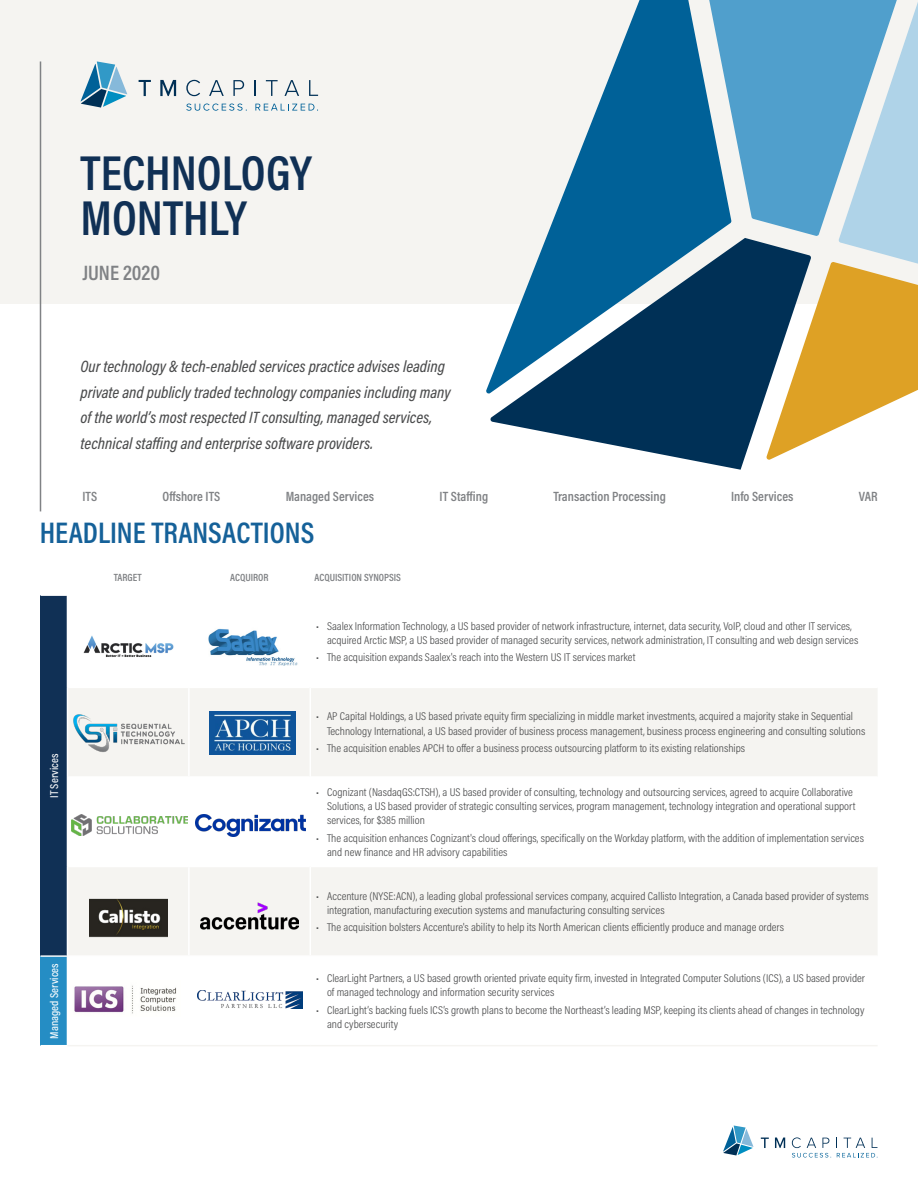
<style>
.page{position:relative;width:918px;height:1188px;background:#fff}
.page>*{position:absolute;margin:0;border:0;box-sizing:border-box;transform-origin:0 0}
.t1{font:600 49.5px/45px "Acumin Pro Cond";color:#103055}
.t2{font:600 30px "Acumin Pro Cond";color:#156199}
.t3{font:600 21px "Acumin Pro Cond";color:#808285}
.t4{font:italic 500 16.5px/25.5px "Acumin Pro Cond";color:#4b4c4d}
.t5{font:600 13.5px "Acumin Pro Cond";color:#808285}
.t6{font:500 11.55px "Acumin Pro Cond";color:#fff}
.t7{font:300 11.4px/14.2px "Acumin Pro Cond";color:#4b4c4d;scale:1.05 1}
.t8{font:600 10.5px "Acumin Pro Cond";color:#808285}
</style>
<div class="page">
<svg style="left:723px;top:1126px;width:30px;height:29px"></svg>
<svg style="left:761px;top:1138px;width:8px;height:10px"></svg>
<svg style="left:775px;top:1138px;width:10px;height:10px"></svg>
<svg style="left:792px;top:1137px;width:86px;height:21px"></svg>
<div style="left:0;top:0;width:918px;height:303px;background:#f5f4f1"></div>
<svg style="left:485px;top:0;width:227px;height:394px"></svg>
<svg style="left:490px;top:238px;width:276px;height:232px;fill:#003056"></svg>
<svg style="left:766px;top:236px;width:152px;height:224px"></svg>
<svg style="left:689px;top:0;width:229px;height:236px;fill:#509fcc"></svg>
<hr style="left:40px;top:61px;width:1px;height:450px;background:#808285">
<svg style="left:81px;top:61px;width:46px;height:47px"></svg>
<svg style="left:139px;top:80px;width:12px;height:16px"></svg>
<svg style="left:160px;top:80px;width:16px;height:16px"></svg>
<svg style="left:186px;top:80px;width:14px;height:16px"></svg>
<svg style="left:209px;top:80px;width:15px;height:16px"></svg>
<svg style="left:233px;top:80px;width:11px;height:16px"></svg>
<svg style="left:254px;top:80px;width:1px;height:16px"></svg>
<svg style="left:266px;top:80px;width:12px;height:16px"></svg>
<svg style="left:285px;top:80px;width:14px;height:16px"></svg>
<svg style="left:309px;top:80px;width:9px;height:16px"></svg>
<svg style="left:186px;top:104px;width:61px;height:7px"></svg>
<svg style="left:255px;top:104px;width:63px;height:7px"></svg>
<div style="left:40px;top:595px;width:27px;height:361px;background:#103055"></div>
<svg style="left:68px;top:688px;width:809px;height:267px;fill:#f5f4f1"></svg>
<div style="left:40px;top:956px;width:27px;height:90px;background:#258dc4"></div>
<hr style="left:311px;top:776px;width:567px;height:2px;background:#fff">
<hr style="left:311px;top:866px;width:567px;height:1px;background:#fff">
<hr style="left:188px;top:688px;width:2px;height:88px;background:#fff">
<hr style="left:310px;top:687px;width:1px;height:90px;background:#fff">
<hr style="left:188px;top:778px;width:2px;height:88px;background:#fff">
<hr style="left:310px;top:777px;width:1px;height:90px;background:#fff">
<hr style="left:188px;top:867px;width:2px;height:88px;background:#fff">
<hr style="left:310px;top:867px;width:1px;height:88px;background:#fff">
<hr style="left:40px;top:594px;width:27px;height:2px;background:#fff">
<hr style="left:40px;top:955px;width:27px;height:2px;background:#fff">
<svg style="left:40px;top:1045px;width:27px;height:1px"></svg>
<hr style="left:68px;top:776px;width:121px;height:2px;background:#fff">
<hr style="left:189px;top:776px;width:121px;height:2px;background:#fff">
<hr style="left:68px;top:866px;width:121px;height:1px;background:#fff">
<hr style="left:189px;top:866px;width:121px;height:1px;background:#fff">
<hr style="left:67px;top:1045px;width:122px;height:1px;background:#f5f4f1">
<hr style="left:189px;top:1045px;width:121px;height:1px;background:#f5f4f1">
<hr style="left:310px;top:1045px;width:568px;height:1px;background:#f5f4f1">
<img style="left:83px;top:635px;width:91px;height:22px">
<img style="left:208px;top:628px;width:90px;height:38px">
<img style="left:210px;top:711px;width:86px;height:43px">
<img style="left:72px;top:814px;width:115px;height:22px">
<img style="left:195px;top:814px;width:111px;height:23px">
<img style="left:200px;top:902px;width:98px;height:31px">
<img style="left:74px;top:985px;width:102px;height:29px">
<img style="left:197px;top:990px;width:106px;height:18px">
<img style="left:72px;top:711px;width:115px;height:43px">
<img style="left:90px;top:897px;width:77px;height:43px">
<p class="t1" style="left:81px;top:149px;width:233px">TECHNOLOGY<br>MONTHLY</p>
<p class="t3" style="left:82px;top:259px;width:79px">JUNE 2020</p>
<p class="t4" style="left:81px;top:353px;width:372px">Our technology &amp; tech-enabled services practice advises leading private and publicly traded technology companies including many of the world’s most respected IT consulting, managed services, technical staffing and enterprise software providers.</p>
<p class="t5" style="left:82px;top:487px;width:16px">ITS</p>
<p class="t5" style="left:162px;top:487px;width:59px">Offshore ITS</p>
<p class="t5" style="left:286px;top:487px;width:90px">Managed Services</p>
<p class="t5" style="left:440px;top:487px;width:50px">IT Staffing</p>
<p class="t5" style="left:554px;top:487px;width:114px">Transaction Processing</p>
<p class="t5" style="left:731px;top:487px;width:64px">Info Services</p>
<p class="t5" style="left:859px;top:487px;width:20px">VAR</p>
<p class="t2" style="left:40px;top:513px;width:276px">HEADLINE TRANSACTIONS</p>
<p class="t8" style="left:114px;top:571px;width:29px">TARGET</p>
<p class="t8" style="left:230px;top:571px;width:40px">ACQUIROR</p>
<p class="t8" style="left:315px;top:571px;width:88px">ACQUISITION SYNOPSIS</p>
<p class="t6" style="left:47px;top:798px;width:46px;rotate:-90deg">IT Services</p>
<p class="t7" style="left:327px;top:618px;width:508px;text-indent:-11px">• Saalex Information Technology, a US based provider of network infrastructure, internet, data security, VoIP, cloud and other IT services, acquired Arctic MSP, a US based provider of managed security services, network administration, IT consulting and web design services</p>
<p class="t7" style="left:316px;top:650px;width:306px">• The acquisition expands Saalex's reach into the Western US IT services market</p>
<p class="t7" style="left:327px;top:709px;width:514px;text-indent:-11px">• AP Capital Holdings, a US based private equity firm specializing in middle market investments, acquired a majority stake in Sequential<br>Technology International, a US based provider of business process management, business process engineering and consulting solutions</p>
<p class="t7" style="left:316px;top:741px;width:410px">• The acquisition enables APCH to offer a business process outsourcing platform to its existing relationships</p>
<p class="t7" style="left:327px;top:785px;width:505px;text-indent:-11px">• Cognizant (NasdaqGS:CTSH), a US based provider of consulting, technology and outsourcing services, agreed to acquire Collaborative<br>Solutions, a US based provider of strategic consulting services, program management, technology integration and operational support services, for $385 million</p>
<p class="t7" style="left:327px;top:831px;width:513px;text-indent:-11px">• The acquisition enhances Cognizant's cloud offerings, specifically on the Workday platform, with the addition of implementation services and new finance and HR advisory capabilities</p>
<p class="t7" style="left:327px;top:888px;width:517px;text-indent:-11px">• Accenture (NYSE:ACN), a leading global professional services company, acquired Callisto Integration, a Canada based provider of systems integration, manufacturing execution systems and manufacturing consulting services</p>
<p class="t7" style="left:316px;top:920px;width:447px">• The acquisition bolsters Accenture's ability to help its North American clients efficiently produce and manage orders</p>
<p class="t6" style="left:47px;top:1039px;width:77px;rotate:-90deg">Managed Services</p>
<p class="t7" style="left:327px;top:971px;width:514px;text-indent:-11px">• ClearLight Partners, a US based growth oriented private equity firm, invested in Integrated Computer Solutions (ICS), a US based provider of managed technology and information security services</p>
<p class="t7" style="left:327px;top:1003px;width:513px;text-indent:-11px">• ClearLight’s backing fuels ICS’s growth plans to become the Northeast’s leading MSP, keeping its clients ahead of changes in technology and cybersecurity</p>
</div>
